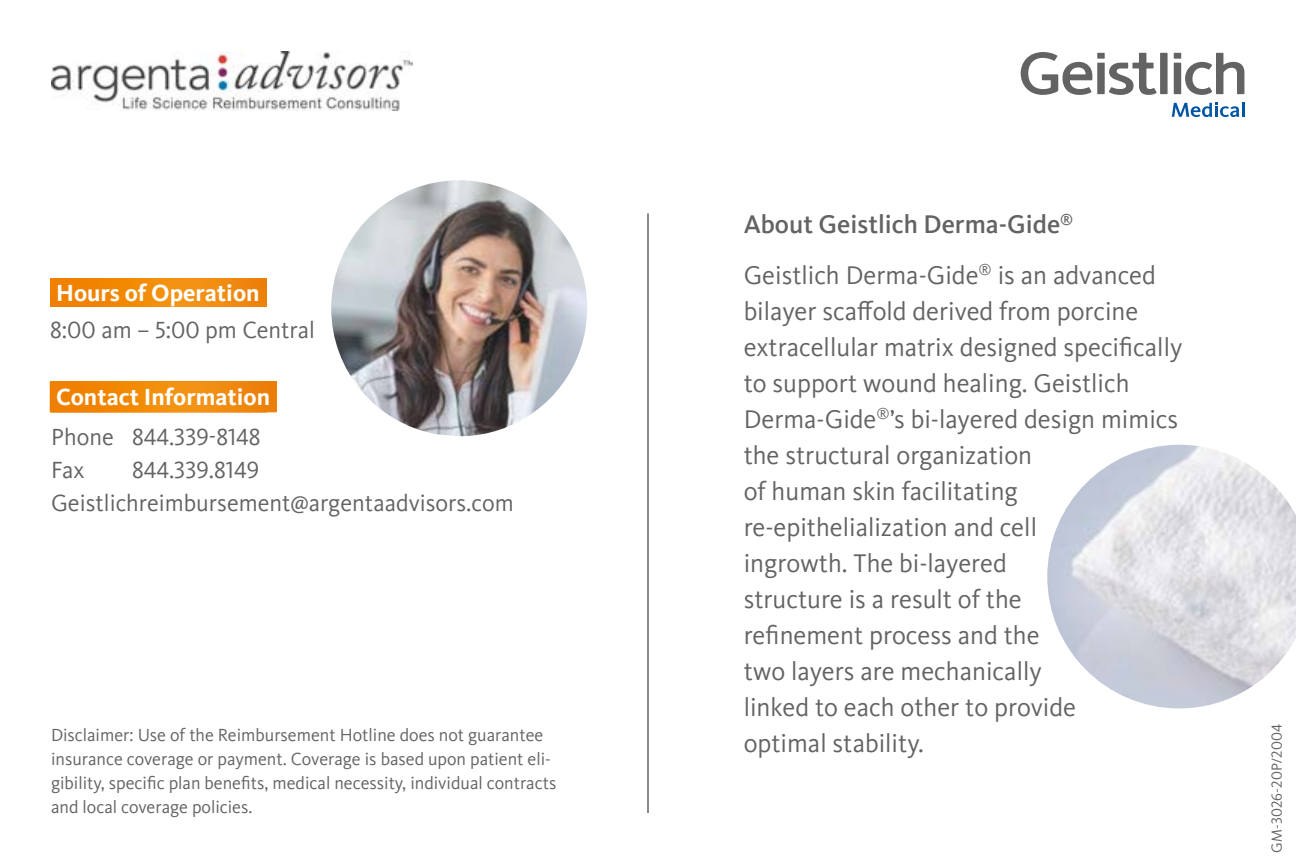
<style>
.page{position:relative;width:1296px;height:864px;background:#fff}
.page>*{position:absolute;margin:0;border:0;box-sizing:border-box;transform-origin:0 0}
.t1{font:26.4px/36px "Kievit Pro";color:#646363}
.t2{font:24px/33px "Kievit Pro";color:#646363}
.t3{font:700 24px "Kievit Pro";color:#fff}
.t4{font:18px/24px "Kievit Pro";color:#646363}
.t5{font:15px "Kievit Pro";color:#646363}
.s1{font-weight:500}
</style>
<div class="page">
<img style="left:331px;top:180px;width:256px;height:256px">
<img style="left:1047px;top:445px;width:249px;height:263px">
<hr style="left:647px;top:213px;width:2px;height:600px;background:#646363">
<img style="left:50px;top:278px;width:216px;height:29px">
<div style="left:50px;top:381px;width:226px;height:31px;background:#f18700"></div>
<img style="left:50px;top:382px;width:226px;height:31px">
<img style="left:51px;top:412px;width:215px;height:1px">
<svg style="left:1185px;top:53px;width:59px;height:42px"></svg>
<svg style="left:1109px;top:53px;width:48px;height:42px"></svg>
<svg style="left:1021px;top:52px;width:72px;height:43px"></svg>
<svg style="left:1172px;top:103px;width:72px;height:14px"></svg>
<div style="left:1160px;top:53px;width:8px;height:41px;background:#646363"></div>
<div style="left:1097px;top:63px;width:8px;height:31px;background:#646363"></div>
<div style="left:1097px;top:53px;width:8px;height:6px;background:#646363"></div>
<div style="left:1174px;top:63px;width:7px;height:31px;background:#646363"></div>
<div style="left:1174px;top:53px;width:7px;height:6px;background:#646363"></div>
<img style="left:51px;top:51px;width:361px;height:60px">
<p class="t3" style="left:56px;top:278px;width:205px">Hours of Operation</p>
<p class="t2" style="left:50px;top:313px;width:266px">8:00 am – 5:00 pm Central</p>
<p class="t3" style="left:56px;top:383px;width:216px">Contact Information</p>
<p class="t2" style="left:51px;top:420px;width:211px">Phone 844.339-8148<br>Fax</p>
<p class="t2" style="left:51px;top:453px;width:464px;text-indent:81px">844.339.8149<br>Geistlichreimbursement@argentaadvisors.com</p>
<p class="t4" style="left:51px;top:723px;width:507px">Disclaimer: Use of the Reimbursement Hotline does not guarantee insurance coverage or payment. Coverage is based upon patient eli&shy;gibility, specific plan benefits, medical necessity, individual contracts and local coverage policies.</p>
<p class="t1" style="left:744px;top:199px;width:414px;line-height:50.1px"><span class="s1">About Geistlich Derma-Gide</span><sup>®<br></sup>Geistlich Derma-Gide<sup>®</sup> is an advanced</p>
<p class="t1" style="left:744px;top:293px;width:440px">bilayer scaffold derived from porcine extracellular matrix designed specifically to support wound healing. Geistlich<br>Derma-Gide<sup>®</sup>’s bi-layered design mimics the structural organization<br>of human skin facilitating re-epithelialization and cell<br>ingrowth. The bi-layered<br>structure is a result of the<br>refinement process and the<br>two layers are mechanically<br>linked to each other to provide<br>optimal stability.</p>
<p class="t5" style="left:1268px;top:853px;width:130px;rotate:-90deg">GM-3026-20P/2004</p>
</div>
